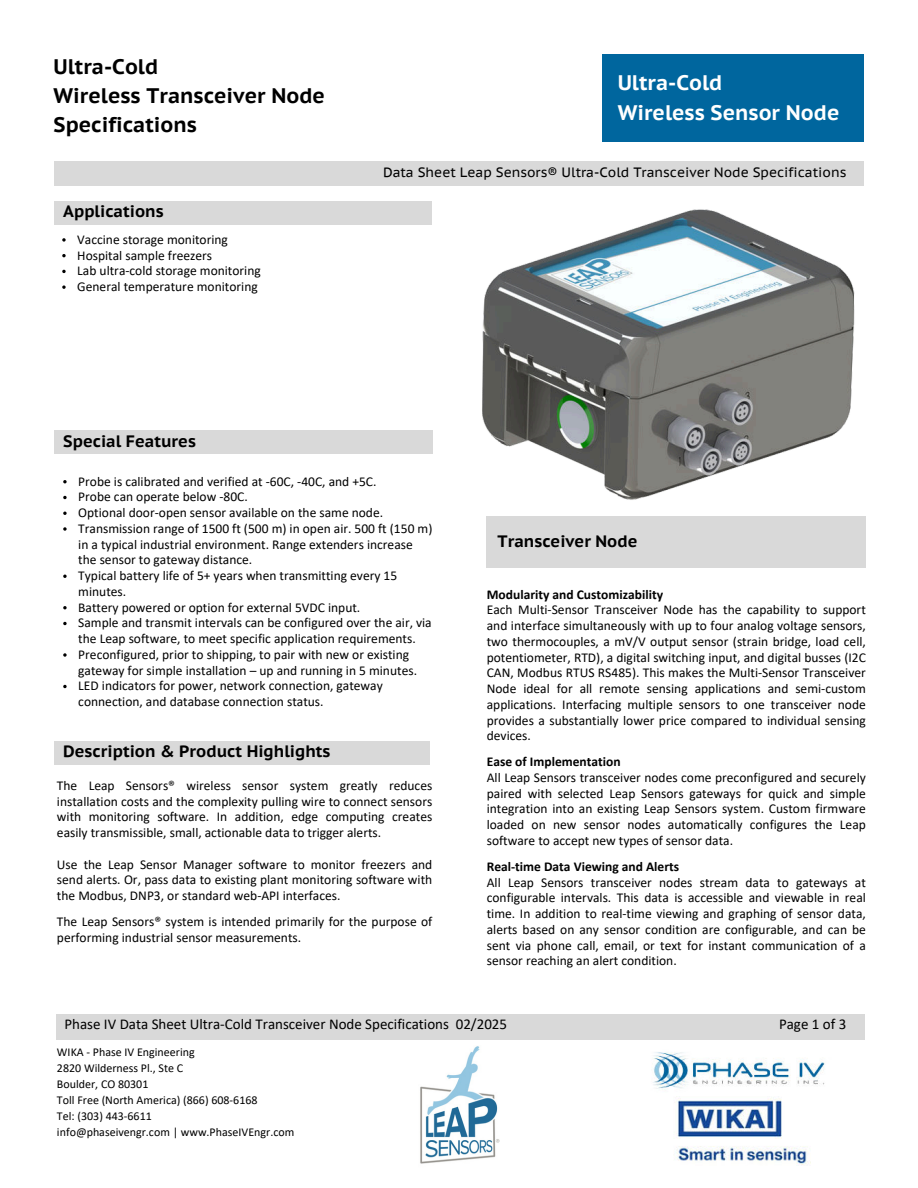
<style>
.page{position:relative;width:918px;height:1188px;background:#fff}
.page>*{position:absolute;margin:0;border:0;box-sizing:border-box;transform-origin:0 0}
.t1{font:700 21px/29.2px "PT Sans Caption";color:#000}
.t2{font:700 21px/29.2px "PT Sans Caption";color:#fff}
.t3{font:700 16.5px "PT Sans Caption";color:#000}
.t4{font:15px "Calibri";color:#000}
.t5{font:13.5px/15.8px "Calibri";color:#000;text-align:justify}
.t6{font:700 13.5px "Calibri";color:#000}
.t7{font:13.5px "PT Sans Caption";color:#000}
.t8{font:12px/16px "Calibri";color:#000}
</style>
<div class="page">
<div style="left:603px;top:54px;width:261px;height:88px;background:#00669e"></div>
<div style="left:54px;top:161px;width:810px;height:24px;background:#d9d9d9"></div>
<img style="left:653px;top:1052px;width:172px;height:38px">
<div style="left:56px;top:1014px;width:809px;height:25px;background:#d9d9d9"></div>
<div style="left:54px;top:201px;width:377px;height:24px;background:#d9d9d9"></div>
<div style="left:54px;top:430px;width:378px;height:24px;background:#d9d9d9"></div>
<div style="left:54px;top:742px;width:376px;height:23px;background:#d9d9d9"></div>
<div style="left:486px;top:516px;width:380px;height:52px;background:#d9d9d9"></div>
<img style="left:194px;top:141px;width:670px;height:359px">
<img style="left:420px;top:1046px;width:80px;height:118px">
<img style="left:675px;top:1096px;width:136px;height:70px">
<svg style="left:62px;top:238px;width:4px;height:4px"></svg>
<svg style="left:62px;top:254px;width:4px;height:3px"></svg>
<svg style="left:62px;top:270px;width:4px;height:3px"></svg>
<svg style="left:62px;top:285px;width:4px;height:4px"></svg>
<svg style="left:63px;top:480px;width:4px;height:3px"></svg>
<svg style="left:63px;top:496px;width:4px;height:3px"></svg>
<svg style="left:63px;top:512px;width:4px;height:3px"></svg>
<svg style="left:63px;top:527px;width:4px;height:4px"></svg>
<svg style="left:63px;top:575px;width:4px;height:3px"></svg>
<svg style="left:63px;top:606px;width:4px;height:3px"></svg>
<svg style="left:63px;top:622px;width:4px;height:3px"></svg>
<svg style="left:63px;top:653px;width:4px;height:4px"></svg>
<svg style="left:63px;top:685px;width:4px;height:3px"></svg>
<h1 class="t1" style="left:54px;top:51px;width:273px">Ultra-Cold<br>Wireless Transceiver Node<br>Specifications</h1>
<p class="t3" style="left:63px;top:201px;width:102px">Applications</p>
<p class="t5" style="left:77px;top:231px;width:185px;text-align:left">Vaccine storage monitoring<br>Hospital sample freezers<br>Lab ultra-cold storage monitoring<br>General temperature monitoring</p>
<p class="t3" style="left:63px;top:430px;width:134px">Special Features</p>
<h1 class="t2" style="left:618px;top:68px;width:223px">Ultra-Cold<br>Wireless Sensor Node</h1>
<p class="t7" style="left:383px;top:163px;width:465px">Data Sheet Leap Sensors® Ultra-Cold Transceiver Node Specifications</p>
<p class="t5" style="left:78px;top:473px;width:356px;text-align:left">Probe is calibrated and verified at -60C, -40C, and +5C.<br>Probe can operate below -80C.<br>Optional door-open sensor available on the same node.<br>Transmission range of 1500 ft (500 m) in open air. 500 ft (150 m) in a typical industrial environment. Range extenders increase the sensor to gateway distance.<br>Typical battery life of 5+ years when transmitting every 15 minutes.<br>Battery powered or option for external 5VDC input.<br>Sample and transmit intervals can be configured over the air, via the Leap software, to meet specific application requirements.<br>Preconfigured, prior to shipping, to pair with new or existing gateway for simple installation – up and running in 5 minutes.<br>LED indicators for power, network connection, gateway connection, and database connection status.</p>
<p class="t3" style="left:63px;top:740px;width:269px">Description &amp; Product Highlights</p>
<p class="t5" style="left:57px;top:777px;width:377px">The Leap Sensors® wireless sensor system greatly reduces installation costs and the complexity pulling wire to connect sensors with monitoring software. In addition, edge computing creates easily transmissible, small, actionable data to trigger alerts.</p>
<p class="t5" style="left:57px;top:856px;width:377px">Use the Leap Sensor Manager software to monitor freezers and send alerts. Or, pass data to existing plant monitoring software with the Modbus, DNP3, or standard web-API interfaces.</p>
<p class="t5" style="left:57px;top:913px;width:377px">The Leap Sensors® system is intended primarily for the purpose of performing industrial sensor measurements.</p>
<p class="t3" style="left:498px;top:530px;width:141px">Transceiver Node</p>
<p class="t6" style="left:487px;top:584px;width:178px">Modularity and Customizability</p>
<p class="t5" style="left:487px;top:602px;width:381px">Each Multi-Sensor Transceiver Node has the capability to support and interface simultaneously with up to four analog voltage sensors, two thermocouples, a mV/V output sensor (strain bridge, load cell, potentiometer, RTD), a digital switching input, and digital busses (I2C CAN, Modbus RTUS RS485). This makes the Multi-Sensor Transceiver Node ideal for all remote sensing applications and semi-custom applications. Interfacing multiple sensors to one transceiver node provides a substantially lower price compared to individual sensing devices.</p>
<p class="t6" style="left:487px;top:752px;width:135px">Ease of Implementation</p>
<p class="t5" style="left:487px;top:769px;width:381px">All Leap Sensors transceiver nodes come preconfigured and securely paired with selected Leap Sensors gateways for quick and simple integration into an existing Leap Sensors system. Custom firmware loaded on new sensor nodes automatically configures the Leap software to accept new types of sensor data.</p>
<p class="t6" style="left:487px;top:857px;width:194px">Real-time Data Viewing and Alerts</p>
<p class="t5" style="left:487px;top:874px;width:381px">All Leap Sensors transceiver nodes stream data to gateways at configurable intervals. This data is accessible and viewable in real time. In addition to real-time viewing and graphing of sensor data, alerts based on any sensor condition are configurable, and can be sent via phone call, email, or text for instant communication of a sensor reaching an alert condition.</p>
<p class="t4" style="left:64px;top:1013px;width:444px">Phase IV Data Sheet Ultra-Cold Transceiver Node Specifications 02/2025</p>
<p class="t4" style="left:779px;top:1014px;width:69px">Page 1 of 3</p>
<p class="t8" style="left:57px;top:1043px;width:239px">WIKA - Phase IV Engineering<br>2820 Wilderness Pl., Ste C<br>Boulder, CO 80301<br>Toll Free (North America) (866) 608-6168<br>Tel: (303) 443-6611<br>info@phaseivengr.com | www.PhaseIVEngr.com</p>
</div>
